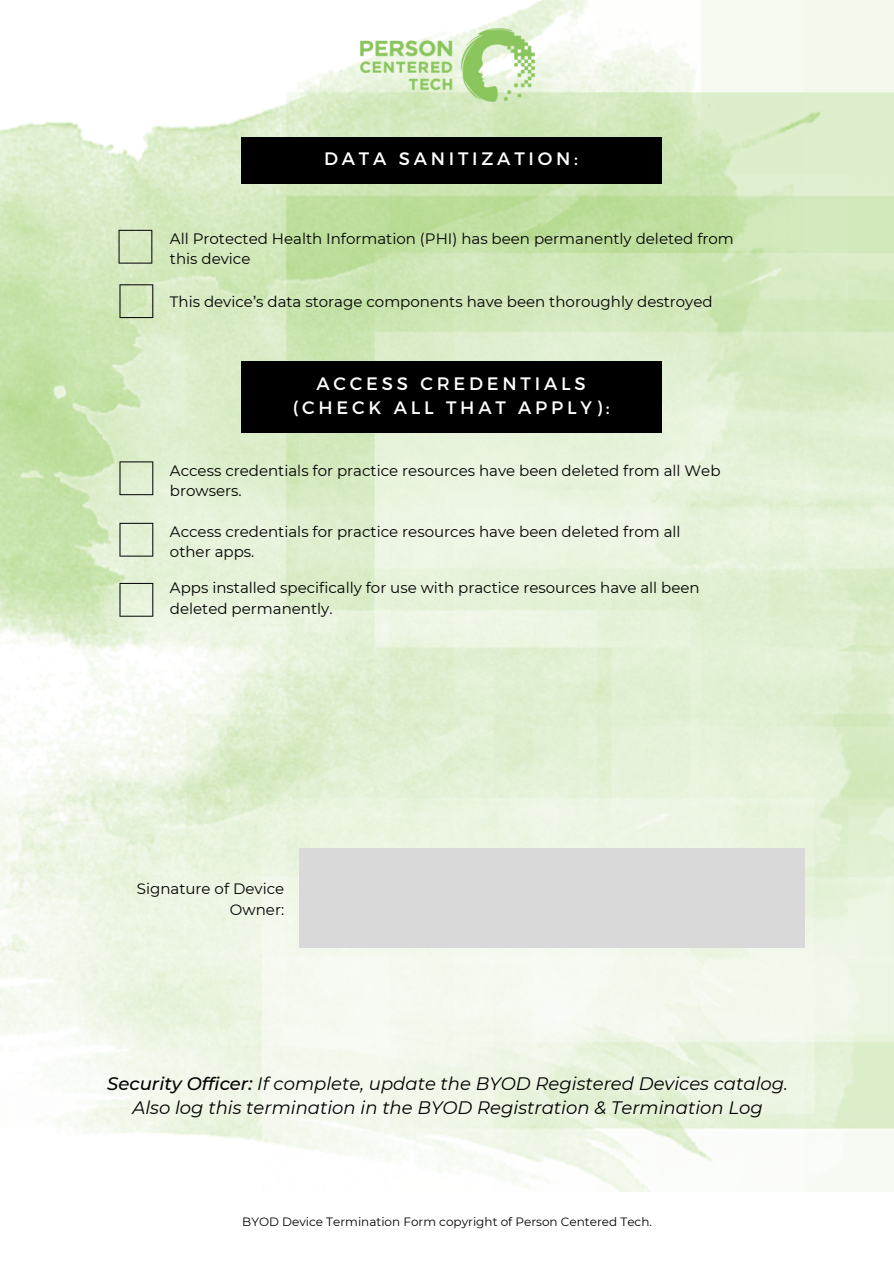
<style>
.page{position:relative;width:894px;height:1264px;background:#fff}
.page>*{position:absolute;margin:0;border:0;box-sizing:border-box;transform-origin:0 0}
.t1{font:italic 18px/24.8px "Montserrat";color:#000;text-align:center}
.t2{font:18px/24.8px "Montserrat";letter-spacing:.21em;color:#fff;text-align:center}
.t3{font:15px/20.2px "Montserrat";color:#000}
.t4{font:12px "Montserrat";color:#000}
.s1{font-weight:500}
</style>
<div class="page">
<img style="left:0;top:0;width:893px;height:173px">
<img style="left:360px;top:28px;width:174px;height:74px">
<img style="left:0;top:173px;width:893px;height:545px">
<svg style="left:118px;top:230px;width:34px;height:33px"></svg>
<svg style="left:119px;top:284px;width:34px;height:34px"></svg>
<svg style="left:119px;top:461px;width:34px;height:34px"></svg>
<svg style="left:119px;top:523px;width:34px;height:33px"></svg>
<svg style="left:119px;top:583px;width:34px;height:33px"></svg>
<div style="left:241px;top:137px;width:420px;height:47px;background:#000"></div>
<div style="left:241px;top:362px;width:420px;height:71px;background:#000"></div>
<div style="left:299px;top:848px;width:506px;height:99px;background:#d9d9d9"></div>
<p class="t2" style="left:324px;top:145px;width:255px">DATA SANITIZATION:</p>
<p class="t3" style="left:170px;top:228px;width:565px">All Protected Health Information (PHI) has been permanently deleted from this device</p>
<p class="t3" style="left:170px;top:291px;width:544px">This device’s data storage components have been thoroughly destroyed</p>
<p class="t2" style="left:292px;top:370px;width:318px">ACCESS CREDENTIALS (CHECK ALL THAT APPLY):</p>
<p class="t3" style="left:170px;top:460px;width:552px">Access credentials for practice resources have been deleted from all Web browsers.</p>
<p class="t3" style="left:170px;top:521px;width:512px">Access credentials for practice resources have been deleted from all other apps.</p>
<p class="t3" style="left:170px;top:578px;width:531px">Apps installed specifically for use with practice resources have all been deleted permanently.</p>
<p class="t3" style="left:137px;top:878px;width:149px;text-align:right">Signature of Device<br>Owner:</p>
<p class="t1" style="left:107px;top:1070px;width:682px"><span class="s1">Security Officer:</span> If complete, update the BYOD Registered Devices catalog.<br>Also log this termination in the BYOD Registration &amp; Termination Log</p>
<p class="t4" style="left:242px;top:1214px;width:411px">BYOD Device Termination Form copyright of Person Centered Tech.</p>
</div>
